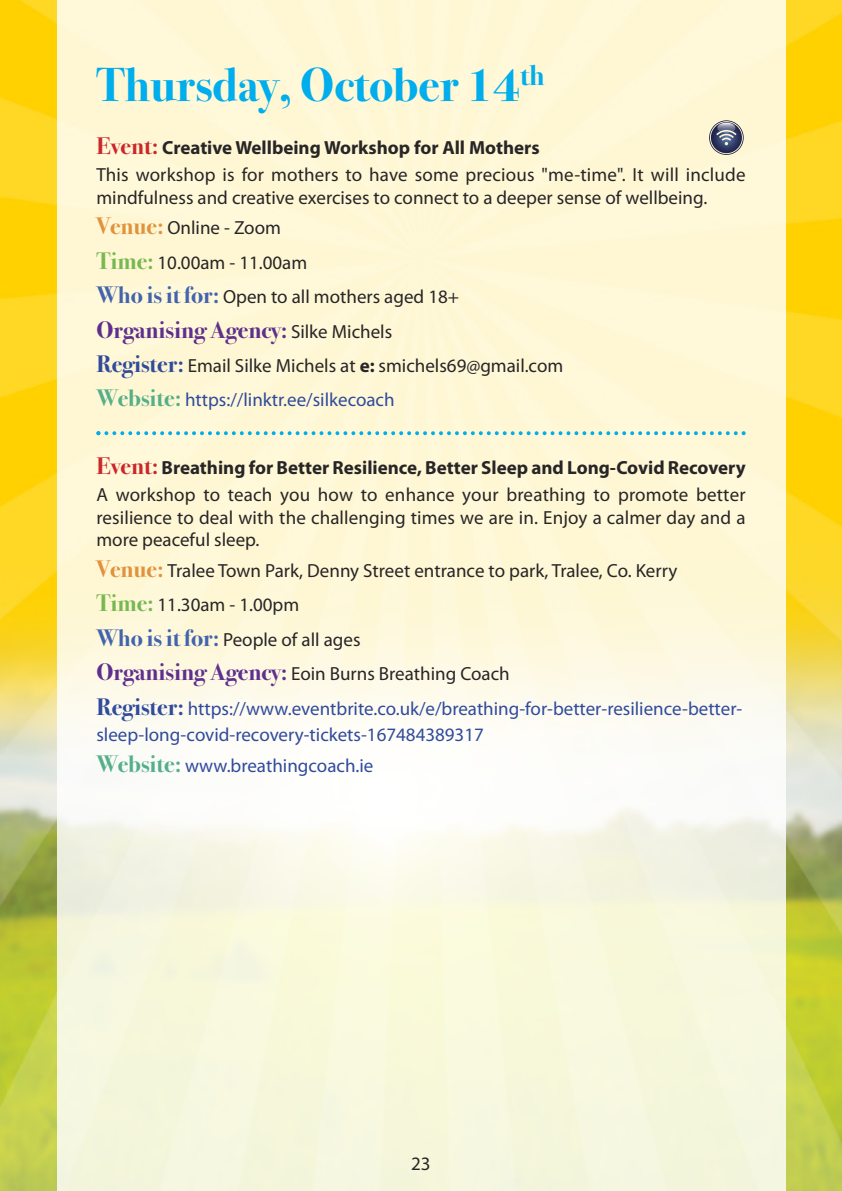
<style>
.page{position:relative;width:842px;height:1191px;background:#fff}
.page>*{position:absolute;margin:0;border:0;box-sizing:border-box;transform-origin:0 0}
.t1{font:700 48px "Bodoni Svty Two ITCTT";color:#00aded}
.t2{font:700 24px "Bodoni Svty Two ITCTT";color:#5e2f8c}
.t3{font:19px/22.8px "Myriad Pro";color:#272526}
.t4{font:19px/26.6px "Myriad Pro";color:#304b9c}
.t5{font:700 19px "Myriad Pro";color:#272526}
.s1{font-family:"Bodoni Svty Two ITCTT";font-size:24px;color:#cc262a}
.s2{font-family:"Bodoni Svty Two ITCTT";font-weight:700;font-size:24px;color:#e0923d}
.s3{font-family:"Bodoni Svty Two ITCTT";font-weight:700;font-size:24px;color:#78b852}
.s4{font-family:"Bodoni Svty Two ITCTT";font-weight:700;font-size:24px;color:#4264ad}
.s5{font-family:"Myriad Pro";font-weight:400;font-size:19px;color:#272526}
.s6{font-family:"Bodoni Svty Two ITCTT";font-weight:700;font-size:24px;color:#304b9c}
.s7{font-weight:700}
.s8{font-family:"Bodoni Svty Two ITCTT";font-weight:700;font-size:24px;color:#56af8a}
.s9{font-family:"Bodoni Svty Two ITCTT";font-weight:700;font-size:24px;color:#5e2f8c}
.s10{font-family:"Bodoni Svty Two ITCTT";font-weight:700;font-size:24px}
</style>
<div class="page">
<img style="left:0;top:0;width:842px;height:1190px">
<div style="left:58px;top:0;width:728px;height:1190px;background:#fff;opacity:.83"></div>
<svg style="left:96px;top:431px;width:650px;height:4px;background:#a1dcde"></svg>
<svg style="left:709px;top:120px;width:35px;height:35px"></svg>
<svg style="left:718px;top:123px;width:17px;height:9px"></svg>
<p class="t1" style="left:96px;top:67px;width:450px">Thursday, October 14<sup>th</sup></p>
<p class="t5" style="left:96px;top:141px;width:445px"><span class="s1">Event:</span> Creative Wellbeing Workshop for All Mothers</p>
<p class="t3" style="left:96px;top:165px;width:651px">This workshop is for mothers to have some precious "me-time". It will include mindfulness and creative exercises to connect to a deeper sense of wellbeing.</p>
<p class="t3" style="left:96px;top:218px;width:186px"><span class="s2">Venue:</span> Online - Zoom</p>
<p class="t3" style="left:96px;top:252px;width:212px"><span class="s3">Time:</span> 10.00am - 11.00am</p>
<p class="t3" style="left:96px;top:287px;width:364px"><span class="s4">Who is it for:</span> Open to all mothers aged 18+</p>
<p class="t2" style="left:96px;top:321px;width:297px">Organising Agency: <span class="s5">Silke Michels</span></p>
<p class="t3" style="left:96px;top:356px;width:468px"><span class="s6">Register:</span> Email Silke Michels at <span class="s7">e:</span> smichels69@gmail.com</p>
<p class="t4" style="left:96px;top:388px;width:300px"><span class="s8">Website:</span> https://linktr.ee/silkecoach</p>
<p class="t5" style="left:96px;top:461px;width:651px"><span class="s1">Event:</span> Breathing for Better Resilience, Better Sleep and Long-Covid Recovery</p>
<p class="t3" style="left:96px;top:484px;width:651px;text-align:justify">A workshop to teach you how to enhance your breathing to promote better resilience to deal with the challenging times we are in. Enjoy a calmer day and a more peaceful sleep.</p>
<p class="t3" style="left:96px;top:561px;width:582px"><span class="s2">Venue:</span> Tralee Town Park, Denny Street entrance to park, Tralee, Co. Kerry</p>
<p class="t3" style="left:96px;top:595px;width:204px"><span class="s3">Time:</span> 11.30am - 1.00pm</p>
<p class="t3" style="left:96px;top:630px;width:266px"><span class="s4">Who is it for:</span> People of all ages</p>
<p class="t3" style="left:96px;top:664px;width:415px"><span class="s9">Organising Agency:</span> Eoin Burns Breathing Coach</p>
<p class="t4" style="left:96px;top:696px;width:647px"><span class="s10">Register:</span> https://www.eventbrite.co.uk/e/breathing-for-better-resilience-better&shy;sleep-long-covid-recovery-tickets-167484389317</p>
<p class="t4" style="left:96px;top:754px;width:279px"><span class="s8">Website:</span> www.breathingcoach.ie</p>
<p class="t3" style="left:411px;top:1153px;width:21px">23</p>
</div>
